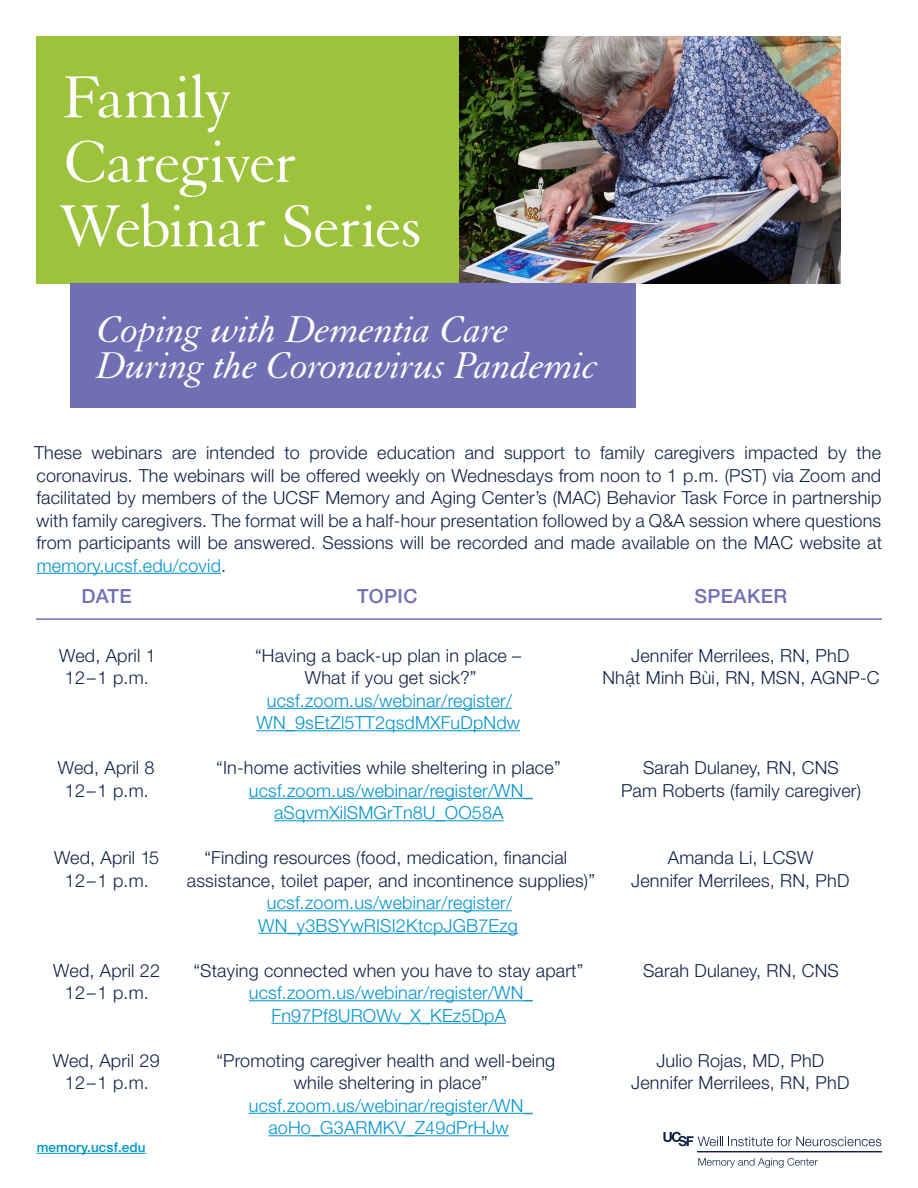
<style>
.page{position:relative;width:918px;height:1188px;background:#fff}
.page>*{position:absolute;margin:0;border:0;box-sizing:border-box;transform-origin:0 0}
.t1{font:64.5px/64.5px "Granjon LT Std";letter-spacing:-.02em;color:#fff}
.Subtitle{font:italic 40.5px/36px "Granjon LT Std";letter-spacing:-.01em;color:#fff}
.t2{font:500 19.5px "Helvetica Neue LT Std";letter-spacing:.02em;color:#716fb4}
.Table_body{font:300 18px/22.5px "Helvetica Neue LT Std";letter-spacing:.01em;color:#122147;text-align:center}
.body{font:300 18px/22.5px "Helvetica Neue LT Std";letter-spacing:.01em;color:#122147;text-align:justify}
.Table_body-2{font:300 18px/22.5px "Helvetica Neue LT Std";letter-spacing:.01em;color:#0093d0;text-align:center}
.website{font:500 13.5px "Helvetica Neue LT Std";letter-spacing:.01em;color:#0093d0}
.s1{color:#0093d0}
.s2{color:#122147}
.s3{font-family:"Helvetica"}
</style>
<div class="page">
<hr style="left:36px;top:618px;width:141px;height:2px;background:#716fb4">
<hr style="left:177px;top:618px;width:423px;height:2px;background:#716fb4">
<hr style="left:600px;top:618px;width:282px;height:2px;background:#716fb4">
<hr style="left:267px;top:708px;width:245px;height:1px;background:#0093d0">
<hr style="left:257px;top:731px;width:263px;height:1px;background:#0093d0">
<hr style="left:249px;top:798px;width:284px;height:1px;background:#0093d0">
<hr style="left:274px;top:821px;width:230px;height:1px;background:#0093d0">
<hr style="left:267px;top:911px;width:245px;height:1px;background:#0093d0">
<hr style="left:258px;top:933px;width:260px;height:1px;background:#0093d0">
<hr style="left:249px;top:1001px;width:284px;height:1px;background:#0093d0">
<hr style="left:272px;top:1023px;width:234px;height:1px;background:#0093d0">
<hr style="left:249px;top:1113px;width:284px;height:1px;background:#0093d0">
<hr style="left:268px;top:1136px;width:241px;height:1px;background:#0093d0">
<img style="left:459px;top:36px;width:381px;height:248px">
<div style="left:36px;top:36px;width:423px;height:248px;background:#9dc23b"></div>
<svg style="left:698px;top:1158px;width:120px;height:10px"></svg>
<svg style="left:663px;top:1132px;width:218px;height:14px"></svg>
<hr style="left:698px;top:1152px;width:184px;height:1px;background:#122147">
<hr style="left:37px;top:573px;width:184px;height:1px;background:#0093d0">
<div style="left:70px;top:284px;width:566px;height:124px;background:#716fb4"></div>
<hr style="left:37px;top:1153px;width:109px;height:1px;background:#0093d0">
<p class="t1" style="left:58px;top:67px;width:365px">Family<br>Caregiver<br>Webinar Series</p>
<p class="Subtitle" style="left:97px;top:312px;width:503px">Coping with Dementia Care<br>During the Coronavirus Pandemic</p>
<p class="body" style="left:34px;top:441px;width:849px">These webinars are intended to provide education and support to family caregivers impacted by the coronavirus. The webinars will be offered weekly on Wednesdays from noon to 1 p.m. (PST) via Zoom and facilitated by members of the UCSF Memory and Aging Center’s (MAC) Behavior Task Force in partnership with family caregivers. The format will be a half-hour presentation followed by a Q&amp;A session where questions from participants will be answered. Sessions will be recorded and made available on the MAC website at <span class="s1">memory.ucsf.edu/covid</span>.</p>
<h1 class="t2" style="left:82px;top:585px;width:52px">DATE</h1>
<h1 class="t2" style="left:357px;top:585px;width:62px">TOPIC</h1>
<h1 class="t2" style="left:695px;top:585px;width:94px">SPEAKER</h1>
<p class="Table_body" style="left:59px;top:643px;width:98px">Wed, April 1<br>12–1 p.m.</p>
<p class="Table_body-2" style="left:255px;top:643px;width:268px"><span class="s2">“Having a back-up plan in place –<br>What if you get sick?” </span>ucsf.zoom.us/webinar/register/<br>WN_9sEtZl5TT2qsdMXFuDpNdw</p>
<p class="Table_body" style="left:602px;top:643px;width:279px">Jennifer Merrilees, RN, PhD<br>Nh<span class="s3">ậ</span>t Minh Bùi, RN, MSN, AGNP-C</p>
<p class="Table_body" style="left:58px;top:756px;width:98px">Wed, April 8<br>12–1 p.m.</p>
<p class="Table_body-2" style="left:216px;top:756px;width:346px"><span class="s2">“In-home activities while sheltering in place” </span>ucsf.zoom.us/webinar/register/WN_ aSqvmXilSMGrTn8U_OO58A</p>
<p class="Table_body" style="left:621px;top:756px;width:241px">Sarah Dulaney, RN, CNS<br>Pam Roberts (family caregiver)</p>
<p class="Table_body" style="left:54px;top:846px;width:107px">Wed, April 15<br>12–1 p.m.</p>
<p class="Table_body" style="left:187px;top:846px;width:410px">“Finding resources (food, medication, financial assistance, toilet paper, and incontinence supplies)” <span class="s1">ucsf.zoom.us/webinar/register/ WN_y3BSYwRISI2KtcpJGB7Ezg</span></p>
<p class="Table_body" style="left:631px;top:846px;width:220px">Amanda Li, LCSW<br>Jennifer Merrilees, RN, PhD</p>
<p class="Table_body" style="left:53px;top:958px;width:108px">Wed, April 22<br>12–1 p.m.</p>
<p class="Table_body-2" style="left:193px;top:958px;width:392px"><span class="s2">“Staying connected when you have to stay apart” </span>ucsf.zoom.us/webinar/register/WN_<br>Fn97Pf8UROWv_X_KEz5DpA</p>
<p class="Table_body" style="left:643px;top:958px;width:197px">Sarah Dulaney, RN, CNS</p>
<p class="Table_body" style="left:53px;top:1048px;width:108px">Wed, April 29<br>12–1 p.m.</p>
<p class="Table_body" style="left:216px;top:1048px;width:340px">“Promoting caregiver health and well-being while sheltering in place” <span class="s1">ucsf.zoom.us/webinar/register/WN_ aoHo_G3ARMKV_Z49dPrHJw</span></p>
<p class="Table_body" style="left:631px;top:1048px;width:220px">Julio Rojas, MD, PhD<br>Jennifer Merrilees, RN, PhD</p>
<p class="website" style="left:37px;top:1139px;width:110px">memory.ucsf.edu</p>
</div>
